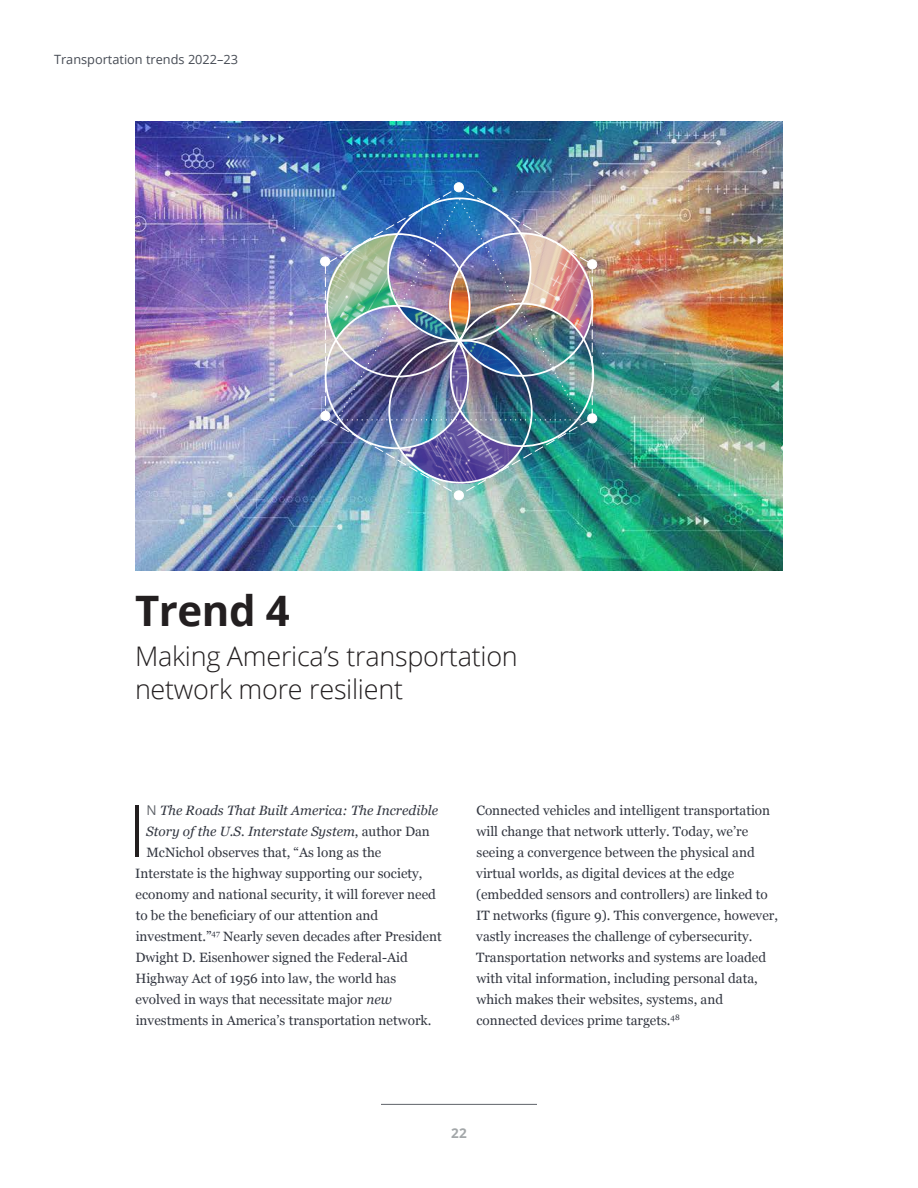
<style>
.page{position:relative;width:918px;height:1188px;background:#fff}
.page>*{position:absolute;margin:0;border:0;box-sizing:border-box;transform-origin:0 0}
.body-dropcap{font:300 72.3px "Open Sans";color:#231f20}
.chapter-title{font:700 42px "Open Sans";letter-spacing:-.01em;color:#231f20}
.chapter-subtitle{font:300 27px/33px "Open Sans";letter-spacing:-.01em;color:#231f20}
.body-copy{font:13.5px/21px "Georgia";color:#323640}
.body-dropcap-2{font:13.5px "Georgia";color:#323640}
.body-dropcap-3{font:italic 13.5px "Georgia";color:#323640}
.t1{font:700 13.5px "Open Sans";color:#a3a7a9}
.t2{font:12.75px "Open Sans";color:#464b54}
.s1{font-family:"Open Sans";font-style:normal;color:#5f6369}
.s2{font-style:normal}
.s3{font-style:italic}
</style>
<div class="page">
<hr style="left:381px;top:1104px;width:156px;height:1px;background:#5f6369">
<img style="left:135px;top:122px;width:648px;height:448px">
<img style="left:398px;top:496px;width:124px;height:34px">
<img style="left:593px;top:233px;width:28px;height:107px">
<img style="left:292px;top:233px;width:33px;height:108px">
<svg style="left:454px;top:182px;width:10px;height:4px"></svg>
<img style="left:325px;top:186px;width:268px;height:310px">
<svg style="left:587px;top:259px;width:11px;height:10px"></svg>
<svg style="left:587px;top:413px;width:11px;height:10px"></svg>
<svg style="left:454px;top:490px;width:10px;height:10px"></svg>
<svg style="left:320px;top:411px;width:11px;height:10px"></svg>
<svg style="left:320px;top:256px;width:11px;height:11px"></svg>
<p class="t2" style="left:54px;top:50px;width:186px">Transportation trends 2022–23</p>
<p class="chapter-title" style="left:135px;top:581px;width:156px">Trend 4</p>
<p class="chapter-subtitle" style="left:135px;top:639px;width:384px">Making America’s transportation network more resilient</p>
<p class="body-dropcap" style="left:128px;top:781px;width:20px">I</p>
<p class="body-dropcap-3" style="left:146px;top:800px;width:293px"><span class="s1">N</span> The Roads That Built America: The Incredible</p>
<p class="body-dropcap-3" style="left:146px;top:821px;width:285px">Story of the U.S. Interstate System<span class="s2">, author Dan</span></p>
<p class="body-dropcap-2" style="left:146px;top:842px;width:237px">McNichol observes that, “As long as the</p>
<p class="body-dropcap-2" style="left:135px;top:863px;width:289px">Interstate is the highway supporting our society,</p>
<p class="body-dropcap-2" style="left:136px;top:884px;width:302px">economy and national security, it will forever need</p>
<p class="body-dropcap-2" style="left:136px;top:905px;width:244px">to be the beneficiary of our attention and</p>
<p class="body-dropcap-2" style="left:136px;top:926px;width:308px">investment.”<sup>47</sup> Nearly seven decades after President</p>
<p class="body-dropcap-2" style="left:135px;top:947px;width:274px">Dwight D. Eisenhower signed the Federal-Aid</p>
<p class="body-dropcap-2" style="left:135px;top:968px;width:262px">Highway Act of 1956 into law, the world has</p>
<p class="body-dropcap-2" style="left:136px;top:989px;width:258px">evolved in ways that necessitate major <span class="s3">new</span></p>
<p class="body-dropcap-2" style="left:136px;top:1010px;width:297px">investments in America’s transportation network.</p>
<p class="body-copy" style="left:476px;top:799px;width:303px">Connected vehicles and intelligent transportation will change that network utterly. Today, we’re seeing a convergence between the physical and virtual worlds, as digital devices at the edge (embedded sensors and controllers) are linked to IT networks (figure 9). This convergence, however, vastly increases the challenge of cybersecurity.<br>Transportation networks and systems are loaded with vital information, including personal data, which makes their websites, systems, and connected devices prime targets.<sup>48</sup></p>
<p class="t1" style="left:451px;top:1123px;width:17px">22</p>
</div>
